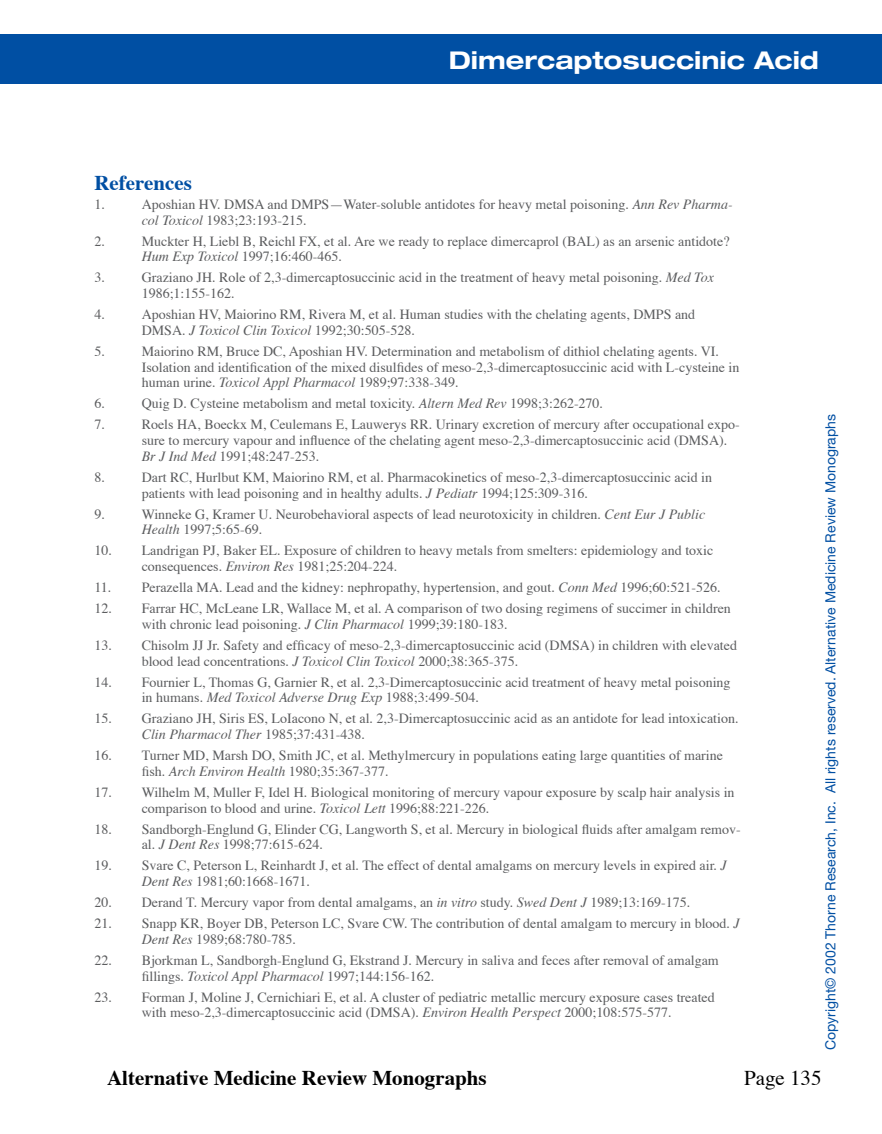
<style>
.page{position:relative;width:882px;height:1134px;background:#fff}
.page>*{position:absolute;margin:0;border:0;box-sizing:border-box;transform-origin:0 0}
.t1{font:700 expanded 24.5px "Helvetica Neue";color:#fff}
.t2{font:700 21px "Times";color:#000}
.t3{font:700 21px "Times";color:#004fa3}
.t4{font:21px "Times";color:#000}
.t5{font:14px/15.8px "Times";color:#5b5c5e}
.t6{font:14px "Helvetica Neue";color:#004fa3}
.s1{font-style:italic}
</style>
<div class="page">
<div style="left:0;top:34px;width:882px;height:50px;background:#004fa3"></div>
<h1 class="t1" style="left:449px;top:44px;width:372px">Dimercaptosuccinic Acid</h1>
<h2 class="t3" style="left:94px;top:162px;width:99px">References</h2>
<p class="t5" style="left:94px;top:195px;width:12px">1.</p>
<p class="t5" style="left:142px;top:195px;width:592px">Aposhian HV. DMSA and DMPS—Water-soluble antidotes for heavy metal poisoning. <span class="s1">Ann Rev Pharma&shy;col Toxicol</span> 1983;23:193-215.</p>
<p class="t5" style="left:95px;top:232px;width:12px">2.</p>
<p class="t5" style="left:142px;top:232px;width:589px">Muckter H, Liebl B, Reichl FX, et al. Are we ready to replace dimercaprol (BAL) as an arsenic antidote?<br><span class="s1">Hum Exp Toxicol</span> 1997;16:460-465.</p>
<p class="t5" style="left:95px;top:269px;width:12px">3.</p>
<p class="t5" style="left:142px;top:269px;width:574px">Graziano JH. Role of 2,3-dimercaptosuccinic acid in the treatment of heavy metal poisoning. <span class="s1">Med Tox<br></span>1986;1:155-162.</p>
<p class="t5" style="left:95px;top:305px;width:12px">4.</p>
<p class="t5" style="left:142px;top:305px;width:555px">Aposhian HV, Maiorino RM, Rivera M, et al. Human studies with the chelating agents, DMPS and<br>DMSA. <span class="s1">J Toxicol Clin Toxicol</span> 1992;30:505-528.</p>
<p class="t5" style="left:95px;top:342px;width:12px">5.</p>
<p class="t5" style="left:142px;top:342px;width:599px">Maiorino RM, Bruce DC, Aposhian HV. Determination and metabolism of dithiol chelating agents. VI.<br>Isolation and identification of the mixed disulfides of meso-2,3-dimercaptosuccinic acid with L-cysteine in human urine. <span class="s1">Toxicol Appl Pharmacol</span> 1989;97:338-349.</p>
<p class="t5" style="left:95px;top:395px;width:12px">6.</p>
<p class="t5" style="left:142px;top:395px;width:463px">Quig D. Cysteine metabolism and metal toxicity. <span class="s1">Altern Med Rev</span> 1998;3:262-270.</p>
<p class="t5" style="left:95px;top:416px;width:12px">7.</p>
<p class="t5" style="left:142px;top:416px;width:599px">Roels HA, Boeckx M, Ceulemans E, Lauwerys RR. Urinary excretion of mercury after occupational expo&shy;sure to mercury vapour and influence of the chelating agent meso-2,3-dimercaptosuccinic acid (DMSA).<br><span class="s1">Br J Ind Med</span> 1991;48:247-253.</p>
<p class="t5" style="left:95px;top:468px;width:12px">8.</p>
<p class="t5" style="left:142px;top:468px;width:572px">Dart RC, Hurlbut KM, Maiorino RM, et al. Pharmacokinetics of meso-2,3-dimercaptosuccinic acid in patients with lead poisoning and in healthy adults. <span class="s1">J Pediatr</span> 1994;125:309-316.</p>
<p class="t5" style="left:95px;top:505px;width:12px">9.</p>
<p class="t5" style="left:142px;top:505px;width:565px">Winneke G, Kramer U. Neurobehavioral aspects of lead neurotoxicity in children<span class="s1">. Cent Eur J Public<br>Health</span> 1997;5:65-69.</p>
<p class="t5" style="left:142px;top:542px;width:573px;text-indent:-47px">10. Landrigan PJ, Baker EL. Exposure of children to heavy metals from smelters: epidemiology and toxic consequences. <span class="s1">Environ Res</span> 1981;25:204-224.</p>
<p class="t5" style="left:95px;top:578px;width:628px">11. Perazella MA. Lead and the kidney: nephropathy, hypertension, and gout. <span class="s1">Conn Med</span> 1996;60:521-526.</p>
<p class="t5" style="left:142px;top:599px;width:591px;text-indent:-47px">12. Farrar HC, McLeane LR, Wallace M, et al. A comparison of two dosing regimens of succimer in children with chronic lead poisoning. <span class="s1">J Clin Pharmacol</span> 1999;39:180-183.</p>
<p class="t5" style="left:142px;top:636px;width:597px;text-indent:-47px">13. Chisolm JJ Jr. Safety and efficacy of meso-2,3-dimercaptosuccinic acid (DMSA) in children with elevated blood lead concentrations. <span class="s1">J Toxicol Clin Toxicol</span> 2000;38:365-375.</p>
<p class="t5" style="left:142px;top:673px;width:590px;text-indent:-47px">14. Fournier L, Thomas G, Garnier R, et al. 2,3-Dimercaptosuccinic acid treatment of heavy metal poisoning in humans. <span class="s1">Med Toxicol Adverse Drug Exp</span> 1988;3:499-504.</p>
<p class="t5" style="left:142px;top:710px;width:598px;text-indent:-47px">15. Graziano JH, Siris ES, LoIacono N, et al. 2,3-Dimercaptosuccinic acid as an antidote for lead intoxication.<br><span class="s1">Clin Pharmacol Ther</span> 1985;37:431-438.</p>
<p class="t5" style="left:142px;top:746px;width:583px;text-indent:-47px">16. Turner MD, Marsh DO, Smith JC, et al. Methylmercury in populations eating large quantities of marine fish. <span class="s1">Arch Environ Health</span> 1980;35:367-377.</p>
<p class="t5" style="left:142px;top:783px;width:594px;text-indent:-47px">17. Wilhelm M, Muller F, Idel H. Biological monitoring of mercury vapour exposure by scalp hair analysis in comparison to blood and urine. <span class="s1">Toxicol Lett</span> 1996;88:221-226.</p>
<p class="t5" style="left:142px;top:820px;width:601px;text-indent:-47px">18. Sandborgh-Englund G, Elinder CG, Langworth S, et al. Mercury in biological fluids after amalgam remov&shy;al. <span class="s1">J Dent Res</span> 1998;77:615-624.</p>
<p class="t5" style="left:142px;top:857px;width:586px;text-indent:-47px">19. Svare C, Peterson L, Reinhardt J, et al. The effect of dental amalgams on mercury levels in expired air. <span class="s1">J<br>Dent Res</span> 1981;60:1668-1671.</p>
<p class="t5" style="left:95px;top:893px;width:597px">20. Derand T. Mercury vapor from dental amalgams, an <span class="s1">in vitro</span> study. <span class="s1">Swed Dent J</span> 1989;13:169-175.</p>
<p class="t5" style="left:142px;top:914px;width:600px;text-indent:-47px">21. Snapp KR, Boyer DB, Peterson LC, Svare CW. The contribution of dental amalgam to mercury in blood. <span class="s1">J<br>Dent Res</span> 1989;68:780-785.</p>
<p class="t5" style="left:142px;top:951px;width:579px;text-indent:-47px">22. Bjorkman L, Sandborgh-Englund G, Ekstrand J. Mercury in saliva and feces after removal of amalgam fillings. <span class="s1">Toxicol Appl Pharmacol</span> 1997;144:156-162.</p>
<p class="t5" style="left:95px;top:988px;width:622px;text-align:center">23. Forman J, Moline J, Cernichiari E, et al. A cluster of pediatric metallic mercury exposure cases treated with meso-2,3-dimercaptosuccinic acid (DMSA). <span class="s1">Environ Health Perspect</span> 2000;108:575-577.</p>
<p class="t6" style="left:822px;top:1050px;width:638px;rotate:-90deg">Copyright© 2002 Thorne Research, Inc. All rights reserved. Alternative Medicine Review Monographs</p>
<h2 class="t2" style="left:107px;top:1058px;width:381px">Alternative Medicine Review Monographs</h2>
<h2 class="t4" style="left:744px;top:1058px;width:79px">Page 135</h2>
</div>
